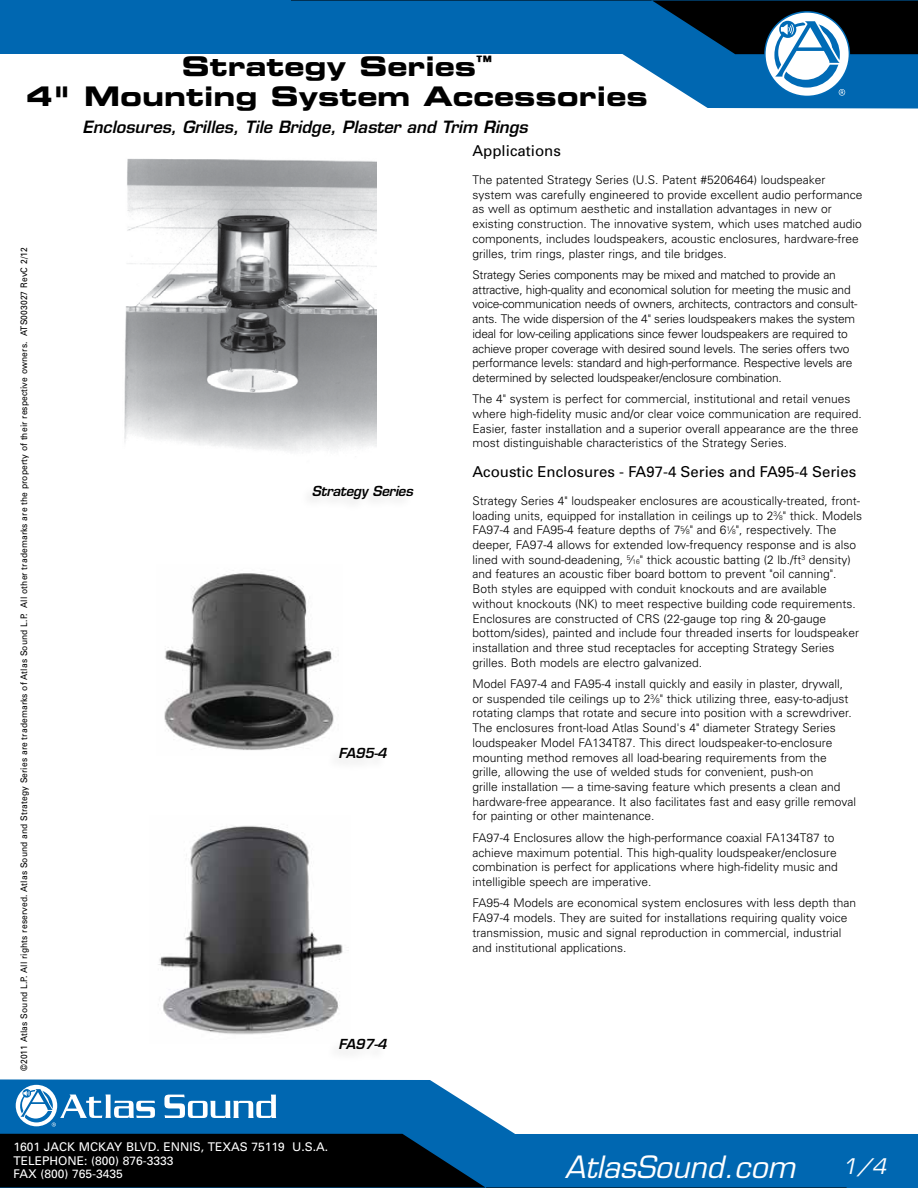
<style>
.page{position:relative;width:918px;height:1188px;background:#fff}
.page>*{position:absolute;margin:0;border:0;box-sizing:border-box;transform-origin:0 0}
.t1{font:italic 30px "Eurostile LT Std";color:#fff}
.t2{font:27px/29.4px "Eurostile LT Std Bold Ex 2";color:#000;text-align:center}
.t3{font:italic 21px "Eurostile LT Std";color:#fff}
.t4{font:italic 600 16.5px "Eurostile LT Std";color:#000}
.t5{font:15px "Univers";color:#000}
.t6{font:italic 600 13.5px "Eurostile LT Std";letter-spacing:-.015em;color:#000}
.t7{font:300 12px/14.7px "Univers";color:#000}
.t8{font:300 12px/14.7px "Univers";letter-spacing:-.02em;color:#000}
.t9{font:12px/13.5px "Univers";color:#fff}
.t10{font:9px "Univers";letter-spacing:.015em;color:#000;scale:.94 1}
.s1{font-size:6.6px}
</style>
<div class="page">
<svg style="left:0;top:1079px;width:918px;height:109px"></svg>
<svg style="left:0;top:1134px;width:847px;height:54px;background:#003053"></svg>
<svg style="left:0;top:0;width:918px;height:109px"></svg>
<svg style="left:164px;top:1095px;width:112px;height:23px"></svg>
<svg style="left:15px;top:1084px;width:43px;height:43px"></svg>
<div style="left:16px;top:1085px;width:41px;height:41px;background:#fff;border-radius:50%"></div>
<svg style="left:19px;top:1087px;width:136px;height:40px"></svg>
<svg style="left:291px;top:0;width:627px;height:96px"></svg>
<img style="left:158px;top:826px;width:185px;height:209px">
<img style="left:124px;top:159px;width:253px;height:292px">
<img style="left:164px;top:573px;width:170px;height:177px">
<div style="left:326px;top:747px;width:61px;height:26px;background:#fcfcfc"></div>
<h2 class="t2" style="left:26px;top:51px;width:623px">Strategy Series<sup>™<br></sup>4" Mounting System Accessories</h2>
<h3 class="t4" style="left:83px;top:117px;width:447px">Enclosures, Grilles, Tile Bridge, Plaster and Trim Rings</h3>
<p class="t5" style="left:472px;top:142px;width:90px">Applications</p>
<p class="t7" style="left:472px;top:172px;width:392px">The patented Strategy Series (U.S. Patent #5206464) loudspeaker system was carefully engineered to provide excellent audio performance as well as optimum aesthetic and installation advantages in new or existing construction. The innovative system, which uses matched audio components, includes loudspeakers, acoustic enclosures, hardware-free grilles, trim rings, plaster rings, and tile bridges.</p>
<p class="t8" style="left:472px;top:267px;width:386px">Strategy Series components may be mixed and matched to provide an attractive, high-quality and economical solution for meeting the music and voice-communication needs of owners, architects, contractors and consult&shy;ants. The wide dispersion of the 4" series loudspeakers makes the system ideal for low-ceiling applications since fewer loudspeakers are required to achieve proper coverage with desired sound levels. The series offers two performance levels: standard and high-performance. Respective levels are determined by selected loudspeaker/enclosure combination.</p>
<p class="t7" style="left:472px;top:391px;width:391px">The 4" system is perfect for commercial, institutional and retail venues where high-fidelity music and/or clear voice communication are required.<br>Easier, faster installation and a superior overall appearance are the three most distinguishable characteristics of the Strategy Series.</p>
<p class="t5" style="left:472px;top:463px;width:385px">Acoustic Enclosures - FA97-4 Series and FA95-4 Series</p>
<p class="t7" style="left:472px;top:493px;width:391px">Strategy Series 4" loudspeaker enclosures are acoustically-treated, front&shy;loading units, equipped for installation in ceilings up to 2<sup>3</sup>⁄<span class="s1">8</span>" thick. Models FA97-4 and FA95-4 feature depths of 7<sup>5</sup>⁄<span class="s1">8</span>" and 6<sup>1</sup>⁄<span class="s1">8</span>", respectively. The deeper, FA97-4 allows for extended low-frequency response and is also lined with sound-deadening, <sup>5</sup>⁄<span class="s1">16</span>" thick acoustic batting (2 lb./ft<sup>3</sup> density) and features an acoustic fiber board bottom to prevent "oil canning".<br>Both styles are equipped with conduit knockouts and are available without knockouts (NK) to meet respective building code requirements.<br>Enclosures are constructed of CRS (22-gauge top ring &amp; 20-gauge bottom/sides), painted and include four threaded inserts for loudspeaker installation and three stud receptacles for accepting Strategy Series grilles. Both models are electro galvanized.</p>
<p class="t7" style="left:473px;top:676px;width:385px">Model FA97-4 and FA95-4 install quickly and easily in plaster, drywall, or suspended tile ceilings up to 2<sup>3</sup>⁄<span class="s1">8</span>" thick utilizing three, easy-to-adjust rotating clamps that rotate and secure into position with a screwdriver.<br>The enclosures front-load Atlas Sound's 4" diameter Strategy Series loudspeaker Model FA134T87. This direct loudspeaker-to-enclosure mounting method removes all load-bearing requirements from the grille, allowing the use of welded studs for convenient, push-on<br>grille installation — a time-saving feature which presents a clean and hardware-free appearance. It also facilitates fast and easy grille removal for painting or other maintenance.</p>
<p class="t7" style="left:473px;top:830px;width:367px">FA97-4 Enclosures allow the high-performance coaxial FA134T87 to achieve maximum potential. This high-quality loudspeaker/enclosure combination is perfect for applications where high-fidelity music and intelligible speech are imperative.</p>
<p class="t7" style="left:473px;top:895px;width:385px">FA95-4 Models are economical system enclosures with less depth than FA97-4 models. They are suited for installations requiring quality voice transmission, music and signal reproduction in commercial, industrial and institutional applications.</p>
<p class="t10" style="left:19px;top:1071px;width:878px;rotate:-90deg">©2011 Atlas Sound L.P. All rights reserved. Atlas Sound and Strategy Series are trademarks of Atlas Sound L.P. All other trademarks are the property of their respective owners. ATS003027 RevC 2/12</p>
<p class="t6" style="left:312px;top:482px;width:103px">Strategy Series</p>
<p class="t6" style="left:338px;top:745px;width:50px">FA95-4</p>
<p class="t6" style="left:338px;top:1036px;width:50px">FA97-4</p>
<p class="t9" style="left:14px;top:1140px;width:316px">1601 JACK MCKAY BLVD. ENNIS, TEXAS 75119 U.S.A.<br>TELEPHONE: (800) 876-3333<br>FAX (800) 765-3435</p>
<h1 class="t1" style="left:565px;top:1149px;width:232px">AtlasSound.com</h1>
<h3 class="t3" style="left:842px;top:1154px;width:46px">1/4</h3>
</div>
